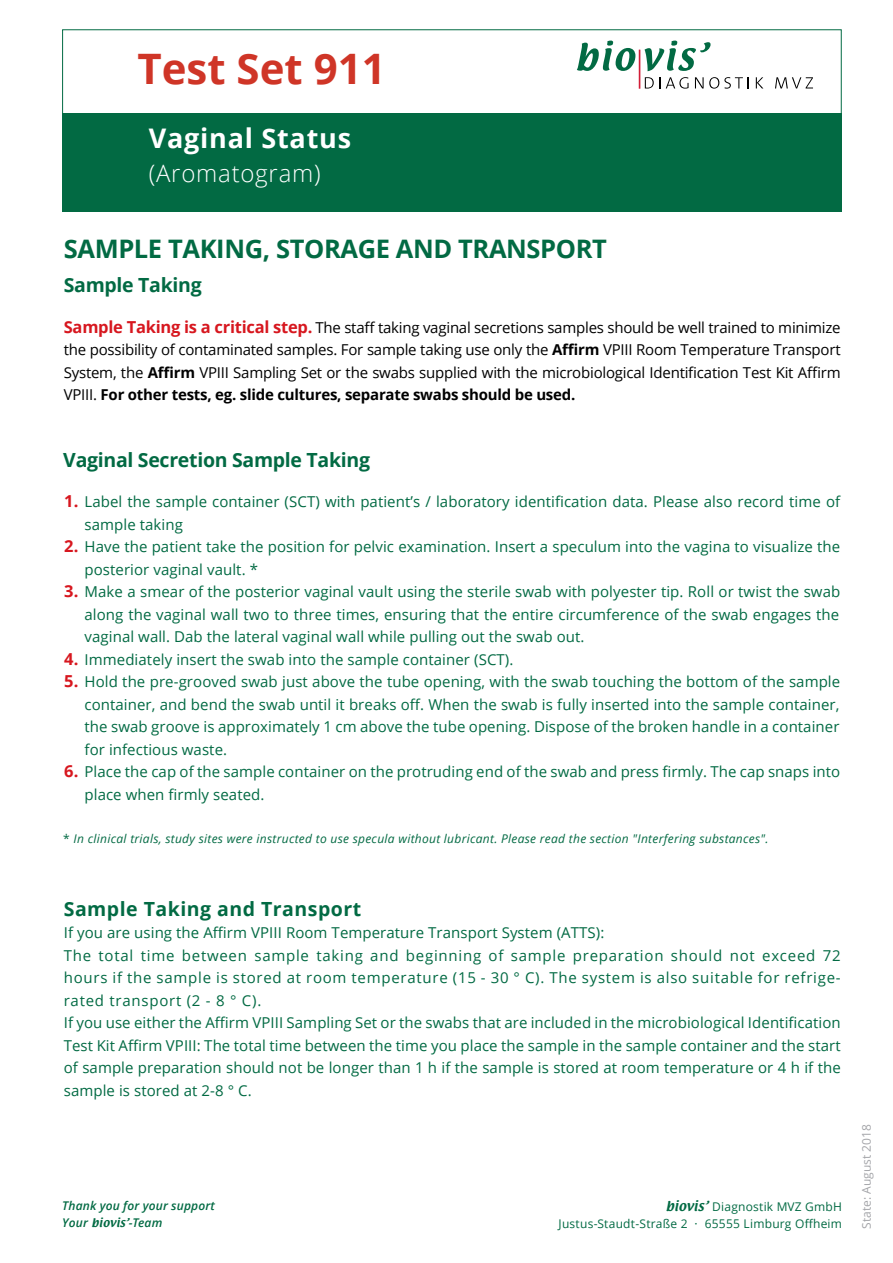
<style>
.page{position:relative;width:893px;height:1263px;background:#fff}
.page>*{position:absolute;margin:0;border:0;box-sizing:border-box;transform-origin:0 0}
.t1{font:700 42px "Open Sans";color:#cf3527}
.t2{font:700 27px "Open Sans";letter-spacing:.03em;color:#fff}
.t3{font:700 25.5px "Open Sans";letter-spacing:-.015em;color:#026a43}
.t4{font:300 24px "Open Sans";letter-spacing:.03em;color:#fff}
.t5{font:700 19.5px "Open Sans";letter-spacing:-.015em;color:#026a43}
.t6{font:700 19.5px "Open Sans";letter-spacing:.025em;color:#026a43}
.t7{font:15px/22.5px "Open Sans";letter-spacing:.005em;color:#026a43}
.t8{font:15px/22.5px "Open Sans";letter-spacing:-.015em;color:#000;text-align:justify}
.t9{font:italic 12px "Open Sans";letter-spacing:.025em;color:#026a43}
.t10{font:12px/17.4px "Open Sans";letter-spacing:.02em;color:#026a43;text-align:right}
.t11{font:italic 600 12px/17.4px "Open Sans";letter-spacing:.01em;color:#026a43}
.t12{font:12px "Open Sans";color:#a4a5a9}
.s1{font-weight:700;font-size:16.5px;color:#d7171f}
.s2{font-weight:700}
.s3{font-style:normal}
.s4{font-family:"Textile";font-weight:400;font-style:normal;font-size:10.5px}
.s5{font-family:"Textile"}
</style>
<div class="page">
<div style="left:62px;top:113px;width:780px;height:99px;background:#026a43"></div>
<div style="left:62px;top:29px;width:780px;height:85px;border:1px solid #026a43"></div>
<svg style="left:577px;top:41px;width:58px;height:30px"></svg>
<svg style="left:644px;top:41px;width:66px;height:30px"></svg>
<svg style="left:645px;top:77px;width:43px;height:12px"></svg>
<svg style="left:695px;top:77px;width:54px;height:12px"></svg>
<svg style="left:756px;top:77px;width:7px;height:11px"></svg>
<svg style="left:775px;top:77px;width:38px;height:11px"></svg>
<hr style="left:639px;top:50px;width:1px;height:39px;background:#d21e38">
<h1 class="t1" style="left:137px;top:39px;width:250px">Test Set 911</h1>
<h2 class="t2" style="left:149px;top:119px;width:204px">Vaginal Status</h2>
<h3 class="t4" style="left:149px;top:157px;width:173px">(Aromatogram)</h3>
<h3 class="t3" style="left:64px;top:230px;width:545px">SAMPLE TAKING, STORAGE AND TRANSPORT</h3>
<h3 class="t5" style="left:64px;top:271px;width:139px">Sample Taking</h3>
<p class="t8" style="left:64px;top:316px;width:778px"><span class="s1">Sample Taking is a critical step.</span> The staff taking vaginal secretions samples should be well trained to minimize the possibility of contaminated samples. For sample taking use only the <span class="s2">Affirm</span> VPIII Room Temperature Transport System, the <span class="s2">Affirm</span> VPIII Sampling Set or the swabs supplied with the microbiological Identification Test Kit Affirm VPIII. <span class="s2">For other tests, eg. slide cultures, separate swabs should be used.</span></p>
<h3 class="t5" style="left:63px;top:446px;width:308px">Vaginal Secretion Sample Taking</h3>
<p class="t7" style="left:85px;top:490px;width:757px;text-indent:-20px"><span class="s1">1.</span> Label the sample container (SCT) with patient’s / laboratory identification data. Please also record time of sample taking</p>
<p class="t7" style="left:85px;top:535px;width:757px;text-indent:-20px"><span class="s1">2.</span> Have the patient take the position for pelvic examination. Insert a speculum into the vagina to visualize the posterior vaginal vault. *</p>
<p class="t7" style="left:85px;top:580px;width:757px;text-align:justify;text-indent:-20px"><span class="s1">3.</span> Make a smear of the posterior vaginal vault using the sterile swab with polyester tip. Roll or twist the swab along the vaginal wall two to three times, ensuring that the entire circumference of the swab engages the vaginal wall. Dab the lateral vaginal wall while pulling out the swab out.</p>
<p class="t7" style="left:64px;top:648px;width:451px"><span class="s1">4.</span> Immediately insert the swab into the sample container (SCT).</p>
<p class="t7" style="left:85px;top:670px;width:757px;text-align:justify;text-indent:-20px"><span class="s1">5.</span> Hold the pre-grooved swab just above the tube opening, with the swab touching the bottom of the sample container, and bend the swab until it breaks off. When the swab is fully inserted into the sample container, the swab groove is approximately 1 cm above the tube opening. Dispose of the broken handle in a container for infectious waste.</p>
<p class="t7" style="left:85px;top:760px;width:757px;text-indent:-20px"><span class="s1">6.</span> Place the cap of the sample container on the protruding end of the swab and press firmly. The cap snaps into place when firmly seated.</p>
<p class="t9" style="left:63px;top:831px;width:707px"><span class="s3">*</span> In clinical trials, study sites were instructed to use specula without lubricant. Please read the section "Interfering substances".</p>
<h3 class="t6" style="left:64px;top:895px;width:299px">Sample Taking and Transport</h3>
<p class="t7" style="left:64px;top:921px;width:778px">If you are using the Affirm VPIII Room Temperature Transport System (ATTS):<br>The total time between sample taking and beginning of sample preparation should not exceed 72 hours if the sample is stored at room temperature (15 - 30 ° C). The system is also suitable for refrige&shy;rated transport (2 - 8 ° C).<br>If you use either the Affirm VPIII Sampling Set or the swabs that are included in the microbiological Identification Test Kit Affirm VPIII: The total time between the time you place the sample in the sample container and the start of sample preparation should not be longer than 1 h if the sample is stored at room temperature or 4 h if the sample is stored at 2-8 ° C.</p>
<p class="t11" style="left:62px;top:1196px;width:154px">Thank you for your support<br>Your <span class="s4">biovis’</span>-Team</p>
<p class="t10" style="left:559px;top:1197px;width:285px"><span class="s5">biovis’</span> Diagnostik MVZ GmbH<br>Justus-Staudt-Straße 2 · 65555 Limburg Offheim</p>
<p class="t12" style="left:858px;top:1228px;width:106px;rotate:-90deg">State: August 2018</p>
</div>
